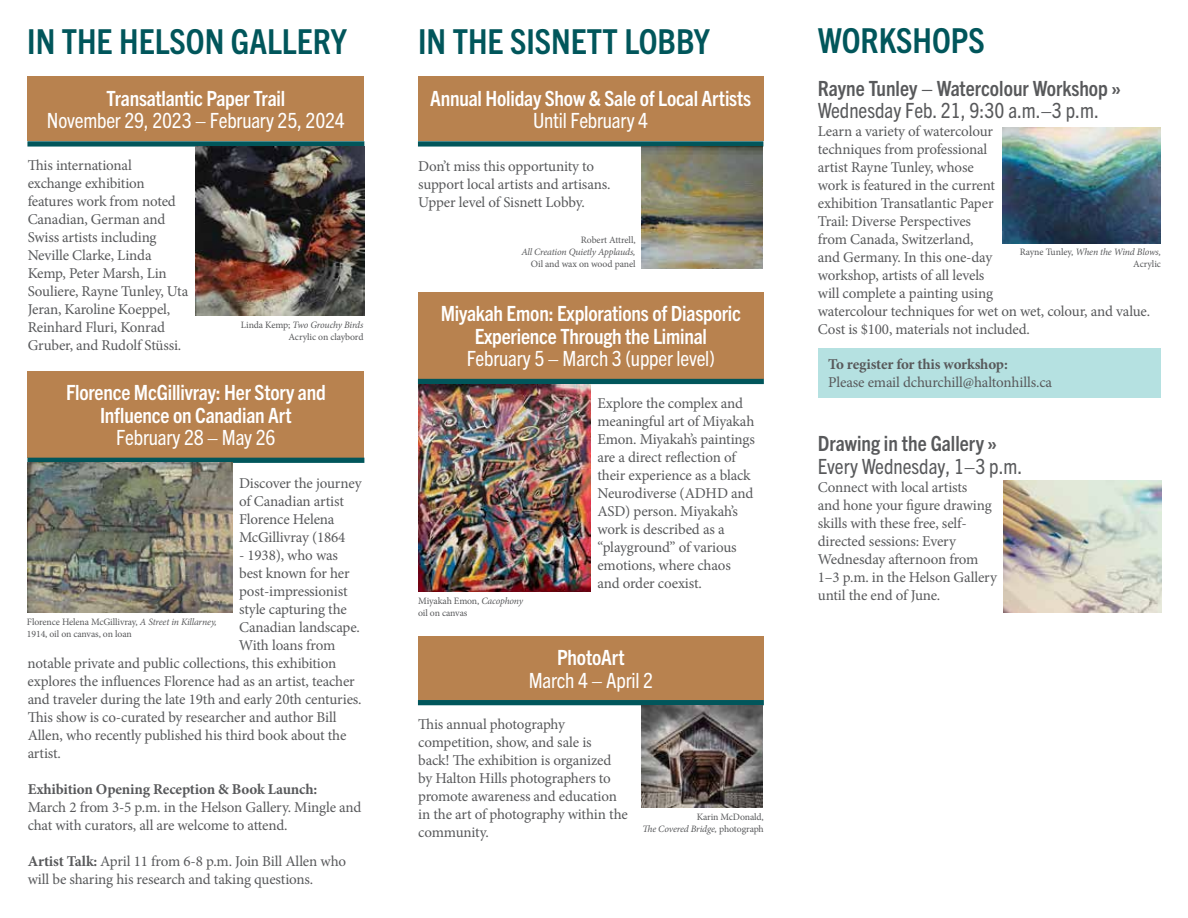
<style>
.page{position:relative;width:1188px;height:918px;background:#fff}
.page>*{position:absolute;margin:0;border:0;box-sizing:border-box;transform-origin:0 0}
.t1{font:700 condensed 34.5px "Trade Gothic Next LT Pro";color:#01565b}
.t2{font:700 condensed 21px/22.5px "Trade Gothic Next LT Pro";letter-spacing:-.01em;color:#fff;text-align:center}
.t3{font:condensed 21px "Trade Gothic Next LT Pro";letter-spacing:-.01em;color:#fff}
.t4{font:700 condensed 21px "Trade Gothic Next LT Pro";color:#58595b}
.t5{font:condensed 21px "Trade Gothic Next LT Pro";color:#58595b}
.t6{font:15px/18px "Minion Pro";letter-spacing:-.01em;color:#58595b}
.t7{font:700 15px "Minion Pro";letter-spacing:-.01em;color:#58595b}
.t8{font:9.75px/12px "Minion Pro";letter-spacing:-.01em;color:#58595b;text-align:right}
.t9{font:italic 9.75px "Minion Pro";letter-spacing:-.02em;color:#58595b}
.s1{font-style:italic}
.s2{font-weight:700}
</style>
<div class="page">
<div style="left:418px;top:76px;width:345px;height:65px;background:#b8824f"></div>
<div style="left:418px;top:141px;width:345px;height:6px;background:#01565b"></div>
<div style="left:27px;top:371px;width:337px;height:87px;background:#b8824f"></div>
<div style="left:418px;top:292px;width:346px;height:87px;background:#b8824f"></div>
<div style="left:418px;top:637px;width:346px;height:63px;background:#b8824f"></div>
<div style="left:27px;top:458px;width:337px;height:5px;background:#01565b"></div>
<div style="left:418px;top:379px;width:346px;height:5px;background:#01565b"></div>
<div style="left:418px;top:700px;width:346px;height:5px;background:#01565b"></div>
<img style="left:28px;top:463px;width:204px;height:150px">
<img style="left:418px;top:384px;width:173px;height:208px">
<img style="left:641px;top:147px;width:122px;height:121px">
<img style="left:641px;top:705px;width:122px;height:103px">
<div style="left:27px;top:76px;width:337px;height:65px;background:#b8824f"></div>
<div style="left:27px;top:141px;width:337px;height:6px;background:#01565b"></div>
<img style="left:195px;top:147px;width:169px;height:168px">
<img style="left:1004px;top:481px;width:157px;height:132px">
<img style="left:1003px;top:128px;width:158px;height:116px">
<div style="left:818px;top:349px;width:342px;height:49px;background:#b5e1e1"></div>
<h1 class="t1" style="left:27px;top:18px;width:321px">IN THE HELSON GALLERY</h1>
<h1 class="t1" style="left:418px;top:18px;width:293px">IN THE SISNETT LOBBY</h1>
<h2 class="t2" style="left:107px;top:86px;width:180px">Transatlantic Paper Trail</h2>
<h2 class="t3" style="left:47px;top:106px;width:299px">November 29, 2023 – February 25, 2024</h2>
<p class="t6" style="left:28px;top:157px;width:162px">This international exchange exhibition features work from noted<br>Canadian, German and<br>Swiss artists including<br>Neville Clarke, Linda<br>Kemp, Peter Marsh, Lin<br>Souliere, Rayne Tunley, Uta<br>Jeran, Karoline Koeppel,<br>Reinhard Fluri, Konrad<br>Gruber, and Rudolf Stüssi.</p>
<p class="t8" style="left:241px;top:319px;width:124px">Linda Kemp; <span class="s1">Two Grouchy Birds<br></span>Acrylic on claybord</p>
<h2 class="t2" style="left:66px;top:380px;width:261px">Florence McGillivray: Her Story and<br>Influence on Canadian Art</h2>
<h2 class="t3" style="left:116px;top:423px;width:161px">February 28 – May 26</h2>
<p class="t6" style="left:239px;top:474px;width:124px">Discover the journey of Canadian artist<br>Florence Helena<br>McGillivray (1864</p>
<p class="t6" style="left:239px;top:546px;width:101px">- 1938), who was</p>
<p class="t6" style="left:239px;top:564px;width:112px">best known for her</p>
<p class="t6" style="left:239px;top:582px;width:110px">post-impressionist</p>
<p class="t6" style="left:239px;top:600px;width:109px">style capturing the</p>
<p class="t6" style="left:239px;top:618px;width:121px">Canadian landscape.</p>
<p class="t6" style="left:239px;top:636px;width:98px">With loans from</p>
<p class="t6" style="left:28px;top:654px;width:310px">notable private and public collections, this exhibition</p>
<p class="t6" style="left:28px;top:672px;width:329px">explores the influences Florence had as an artist, teacher</p>
<p class="t6" style="left:28px;top:690px;width:334px">and traveler during the late 19th and early 20th centuries.</p>
<p class="t6" style="left:28px;top:708px;width:310px">This show is co-curated by researcher and author Bill</p>
<p class="t6" style="left:28px;top:726px;width:320px">Allen, who recently published his third book about the</p>
<p class="t6" style="left:28px;top:744px;width:33px">artist.</p>
<p class="t7" style="left:28px;top:779px;width:291px">Exhibition Opening Reception &amp; Book Launch:</p>
<p class="t6" style="left:28px;top:798px;width:335px">March 2 from 3-5 p.m. in the Helson Gallery. Mingle and chat with curators, all are welcome to attend.</p>
<p class="t6" style="left:28px;top:852px;width:320px"><span class="s2">Artist Talk:</span> April 11 from 6-8 p.m. Join Bill Allen who will be sharing his research and taking questions.</p>
<p class="t8" style="left:27px;top:616px;width:191px;text-align:left">Florence Helena McGillivray, <span class="s1">A Street in Killarney,<br></span>1914, oil on canvas, on loan</p>
<h2 class="t2" style="left:430px;top:86px;width:322px">Annual Holiday Show &amp; Sale of Local Artists</h2>
<h2 class="t3" style="left:533px;top:106px;width:116px">Until February 4</h2>
<p class="t6" style="left:418px;top:157px;width:192px">Don’t miss this opportunity to support local artists and artisans.<br>Upper level of Sisnett Lobby.</p>
<p class="t8" style="left:581px;top:234px;width:56px">Robert Attrell,</p>
<p class="t9" style="left:521px;top:245px;width:116px">All Creation Quietly Applauds,</p>
<p class="t8" style="left:531px;top:258px;width:106px">Oil and wax on wood panel</p>
<h2 class="t2" style="left:441px;top:301px;width:302px">Miyakah Emon: Explorations of Diasporic<br>Experience Through the Liminal</h2>
<h2 class="t3" style="left:467px;top:344px;width:250px">February 5 – March 3 (upper level)</h2>
<p class="t8" style="left:418px;top:595px;width:106px;text-align:left">Miyakah Emon, <span class="s1">Cacophony </span>oil on canvas</p>
<p class="t6" style="left:597px;top:395px;width:159px">Explore the complex and meaningful art of Miyakah<br>Emon. Miyakah’s paintings are a direct reflection of their experience as a black<br>Neurodiverse (ADHD and<br>ASD) person. Miyakah’s work is described as a “playground” of various emotions, where chaos and order coexist.</p>
<h2 class="t2" style="left:557px;top:645px;width:69px">PhotoArt</h2>
<h2 class="t3" style="left:529px;top:666px;width:126px">March 4 – April 2</h2>
<p class="t6" style="left:418px;top:715px;width:211px">This annual photography competition, show, and sale is<br>back! The exhibition is organized by Halton Hills photographers to promote awareness and education in the art of photography within the community.</p>
<p class="t8" style="left:642px;top:811px;width:123px">Karin McDonald,<br><span class="s1">The Covered Bridge,</span> photograph</p>
<h1 class="t1" style="left:818px;top:17px;width:168px">WORKSHOPS</h1>
<h2 class="t4" style="left:818px;top:74px;width:305px">Rayne Tunley – Watercolour Workshop »</h2>
<h2 class="t5" style="left:818px;top:96px;width:283px">Wednesday Feb. 21, 9:30 a.m.–3 p.m.</h2>
<p class="t6" style="left:818px;top:122px;width:332px">Learn a variety of watercolour<br>techniques from professional<br>artist Rayne Tunley, whose<br>work is featured in the current<br>exhibition Transatlantic Paper<br>Trail: Diverse Perspectives<br>from Canada, Switzerland,<br>and Germany. In this one-day<br>workshop, artists of all levels<br>will complete a painting using<br>watercolour techniques for wet on wet, colour, and value.<br>Cost is $100, materials not included.</p>
<p class="t8" style="left:1020px;top:246px;width:143px">Rayne Tunley, <span class="s1">When the Wind Blows,<br></span>Acrylic</p>
<p class="t7" style="left:828px;top:353px;width:181px">To register for this workshop:</p>
<p class="t6" style="left:828px;top:373px;width:226px">Please email dchurchill@haltonhills.ca</p>
<h2 class="t4" style="left:818px;top:429px;width:181px">Drawing in the Gallery »</h2>
<h2 class="t5" style="left:818px;top:452px;width:206px">Every Wednesday, 1–3 p.m.</h2>
<p class="t6" style="left:818px;top:478px;width:181px">Connect with local artists<br>and hone your figure drawing skills with these free, self&shy;directed sessions: Every<br>Wednesday afternoon from<br>1–3 p.m. in the Helson Gallery until the end of June.</p>
</div>
